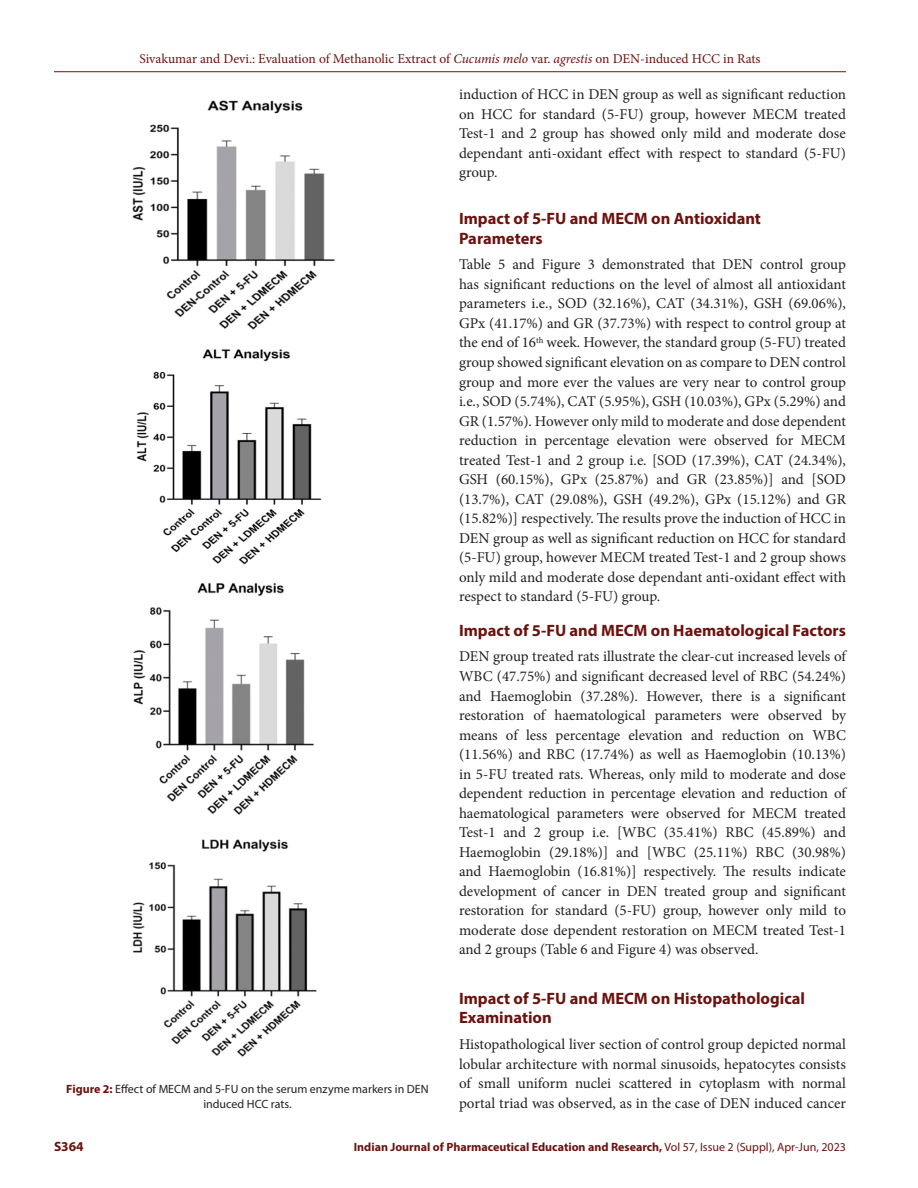
<style>
.page{position:relative;width:918px;height:1188px;background:#fff}
.page>*{position:absolute;margin:0;border:0;box-sizing:border-box;transform-origin:0 0}
.Heading_2{font:700 16.5px/19.5px "Myriad Pro";color:#6c120e}
.Body_text__FO{font:15px/19.5px "Minion Pro";color:#231f20;text-align:justify}
.t1{font:13.5px "Minion Pro";color:#6c120e}
.t2{font:700 13.5px "Myriad Pro";color:#6c120e}
.t3{font:700 12px "Myriad Pro";color:#6c120e}
.FIG_Caption{font:12px/15px "Myriad Pro";color:#231f20;text-align:center}
.s1{font-style:italic}
.s2{font-weight:700;color:#6c120e}
.s3{font-weight:400}
</style>
<div class="page">
<hr style="left:54px;top:71px;width:792px;height:1px;background:#6c120e">
<img style="left:132px;top:839px;width:185px;height:218px">
<img style="left:132px;top:100px;width:203px;height:230px">
<img style="left:136px;top:349px;width:186px;height:216px">
<img style="left:133px;top:583px;width:181px;height:232px">
<p class="t1" style="left:139px;top:50px;width:623px">Sivakumar and Devi.: Evaluation of Methanolic Extract of <span class="s1">Cucumis melo</span> var. <span class="s1">agrestis</span> on DEN-induced HCC in Rats</p>
<p class="Body_text__FO" style="left:459px;top:85px;width:389px">induction of HCC in DEN group as well as significant reduction on HCC for standard (5-FU) group, however MECM treated Test-1 and 2 group has showed only mild and moderate dose dependant anti-oxidant effect with respect to standard (5-FU) group.</p>
<p class="Heading_2" style="left:459px;top:208px;width:304px">Impact of 5-FU and MECM on Antioxidant<br>Parameters</p>
<p class="Body_text__FO" style="left:459px;top:255px;width:389px">Table 5 and Figure 3 demonstrated that DEN control group has significant reductions on the level of almost all antioxidant parameters i.e., SOD (32.16%), CAT (34.31%), GSH (69.06%), GPx (41.17%) and GR (37.73%) with respect to control group at the end of 16<sup>th</sup> week. However, the standard group (5-FU) treated group showed significant elevation on as compare to DEN control group and more ever the values are very near to control group i.e., SOD (5.74%), CAT (5.95%), GSH (10.03%), GPx (5.29%) and GR (1.57%). However only mild to moderate and dose dependent reduction in percentage elevation were observed for MECM treated Test-1 and 2 group i.e. [SOD (17.39%), CAT (24.34%), GSH (60.15%), GPx (25.87%) and GR (23.85%)] and [SOD (13.7%), CAT (29.08%), GSH (49.2%), GPx (15.12%) and GR (15.82%)] respectively. The results prove the induction of HCC in DEN group as well as significant reduction on HCC for standard (5-FU) group, however MECM treated Test-1 and 2 group shows only mild and moderate dose dependant anti-oxidant effect with respect to standard (5-FU) group.</p>
<p class="Heading_2" style="left:459px;top:620px;width:389px">Impact of 5-FU and MECM on Haematological Factors</p>
<p class="Body_text__FO" style="left:459px;top:647px;width:389px">DEN group treated rats illustrate the clear-cut increased levels of WBC (47.75%) and significant decreased level of RBC (54.24%) and Haemoglobin (37.28%). However, there is a significant restoration of haematological parameters were observed by means of less percentage elevation and reduction on WBC (11.56%) and RBC (17.74%) as well as Haemoglobin (10.13%) in 5-FU treated rats. Whereas, only mild to moderate and dose dependent reduction in percentage elevation and reduction of haematological parameters were observed for MECM treated Test-1 and 2 group i.e. [WBC (35.41%) RBC (45.89%) and Haemoglobin (29.18%)] and [WBC (25.11%) RBC (30.98%) and Haemoglobin (16.81%)] respectively. The results indicate development of cancer in DEN treated group and significant restoration for standard (5-FU) group, however only mild to moderate dose dependent restoration on MECM treated Test-1 and 2 groups (Table 6 and Figure 4) was observed.</p>
<p class="Heading_2" style="left:459px;top:988px;width:348px">Impact of 5-FU and MECM on Histopathological<br>Examination</p>
<p class="Body_text__FO" style="left:459px;top:1035px;width:389px">Histopathological liver section of control group depicted normal lobular architecture with normal sinusoids, hepatocytes consists of small uniform nuclei scattered in cytoplasm with normal portal triad was observed, as in the case of DEN induced cancer</p>
<p class="FIG_Caption" style="left:66px;top:1081px;width:364px"><span class="s2">Figure 2:</span> Effect of MECM and 5-FU on the serum enzyme markers in DEN induced HCC rats.</p>
<p class="t2" style="left:54px;top:1137px;width:31px">S364</p>
<p class="t3" style="left:354px;top:1139px;width:494px">Indian Journal of Pharmaceutical Education and Research, <span class="s3">Vol 57, Issue 2 (Suppl), Apr-Jun, 2023</span></p>
</div>
